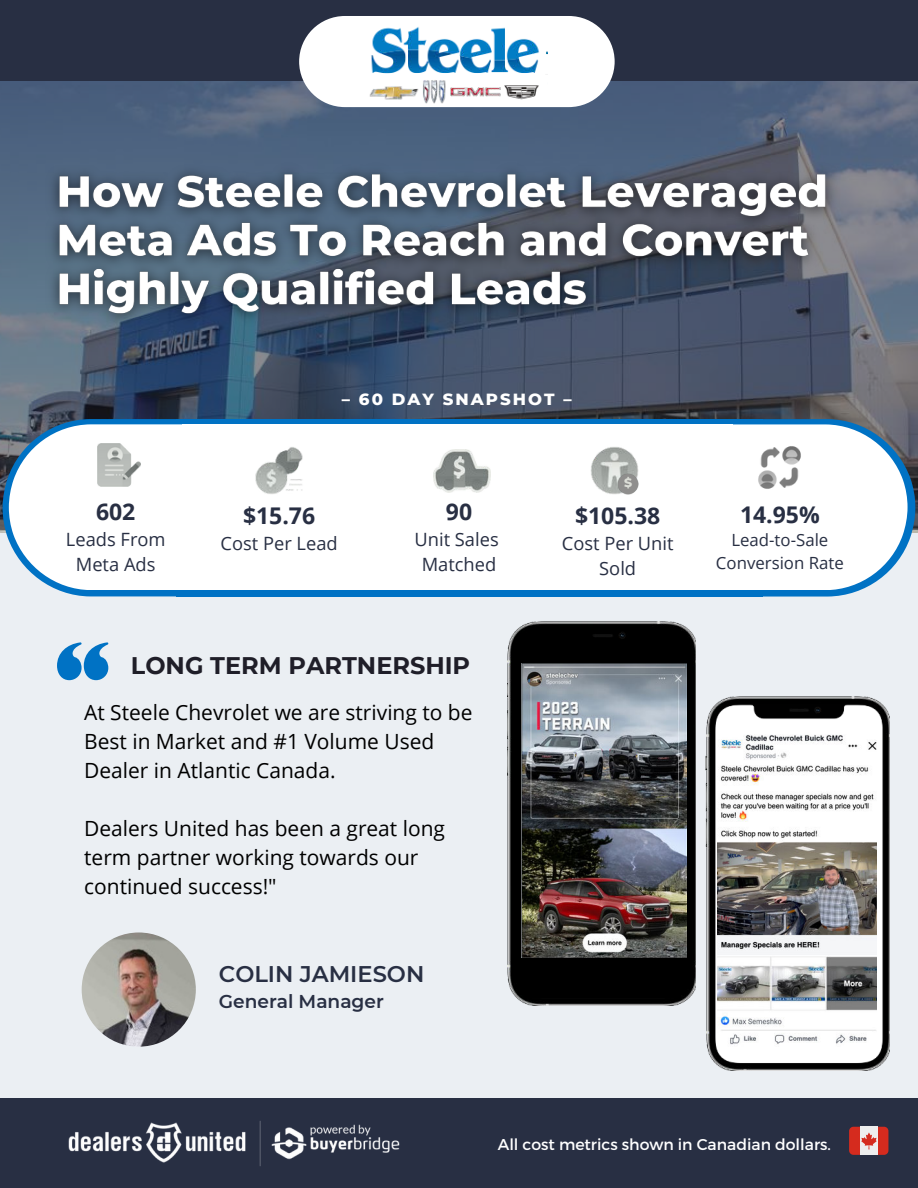
<style>
.page{position:relative;width:918px;height:1188px;background:#ebeff3}
.page>*{position:absolute;margin:0;border:0;box-sizing:border-box;transform-origin:0 0}
.t1{font:700 24px "Montserrat";color:#1f1e28}
.t2{font:700 22.95px "Open Sans";color:#282f43}
.t3{font:600 22.65px "Montserrat";color:#282f43}
.t4{font:21px/29.1px "Open Sans";color:#000}
.t5{font:600 18.6px "Montserrat";color:#282f43}
.t6{font:18.3px/24.8px "Open Sans";color:#282f43;text-align:center}
.t7{font:16.8px/22.5px "Open Sans";color:#282f43;text-align:center}
.t8{font:800 16.5px "Montserrat";letter-spacing:.125em;color:#fff}
.t9{font:15.6px "Montserrat";color:#fff}
.t10{font:800 12.45px "Montserrat";color:#dcded7}
</style>
<div class="page">
<svg style="left:0;top:80px;width:918px;height:450px"></svg>
<div style="left:176px;top:419px;width:587px;height:178px;background:#0072c4"></div>
<svg style="left:3px;top:419px;width:180px;height:177px"></svg>
<svg style="left:733px;top:419px;width:182px;height:178px"></svg>
<div style="left:183px;top:424px;width:550px;height:166px;background:#fff"></div>
<div style="left:0;top:0;width:918px;height:80px;background:#282f43"></div>
<img style="left:98px;top:444px;width:42px;height:43px">
<img style="left:433px;top:450px;width:58px;height:42px">
<img style="left:255px;top:447px;width:48px;height:47px">
<div style="left:0;top:1098px;width:918px;height:90px;background:#282f43"></div>
<img style="left:68px;top:1121px;width:332px;height:45px">
<div style="left:299px;top:16px;width:316px;height:91px;background:#fff;border-radius:46px"></div>
<img style="left:82px;top:932px;width:114px;height:115px;border-radius:50%">
<svg style="left:57px;top:642px;width:52px;height:38px"></svg>
<img style="left:590px;top:447px;width:49px;height:48px">
<div style="left:618px;top:474px;width:20px;height:20px;background:#8f8e8d;border-radius:50%"></div>
<img style="left:756px;top:444px;width:48px;height:48px">
<img style="left:507px;top:621px;width:188px;height:385px">
<img style="left:521px;top:663px;width:165px;height:294px">
<img style="left:706px;top:696px;width:183px;height:375px">
<img style="left:717px;top:732px;width:160px;height:315px">
<img style="left:369px;top:27px;width:179px;height:77px">
<svg style="left:849px;top:1127px;width:39px;height:28px"></svg>
<img style="left:38px;top:146px;width:809px;height:191px">
<p class="t2" style="left:96px;top:496px;width:41px">602</p>
<p class="t6" style="left:66px;top:526px;width:101px">Leads From<br>Meta Ads</p>
<p class="t8" style="left:342px;top:387px;width:231px">– 60 DAY SNAPSHOT –</p>
<p class="t10" style="left:624px;top:473px;width:10px">$</p>
<p class="t2" style="left:243px;top:499px;width:74px">$15.76</p>
<p class="t6" style="left:221px;top:530px;width:119px">Cost Per Lead</p>
<p class="t2" style="left:446px;top:496px;width:28px">90</p>
<p class="t6" style="left:414px;top:527px;width:86px">Unit Sales<br>Matched</p>
<p class="t2" style="left:575px;top:499px;width:87px">$105.38</p>
<p class="t6" style="left:562px;top:530px;width:113px">Cost Per Unit<br>Sold</p>
<p class="t1" style="left:131px;top:648px;width:341px">LONG TERM PARTNERSHIP</p>
<p class="t4" style="left:84px;top:697px;width:390px">At Steele Chevrolet we are striving to be<br>Best in Market and #1 Volume Used<br>Dealer in Atlantic Canada.</p>
<p class="t4" style="left:84px;top:813px;width:362px">Dealers United has been a great long term partner working towards our continued success!"</p>
<p class="t3" style="left:219px;top:958px;width:207px">COLIN JAMIESON</p>
<p class="t5" style="left:219px;top:988px;width:166px">General Manager</p>
<p class="t2" style="left:740px;top:498px;width:81px">14.95%</p>
<p class="t7" style="left:716px;top:529px;width:129px">Lead-to-Sale<br>Conversion Rate</p>
<p class="t9" style="left:498px;top:1135px;width:335px">All cost metrics shown in Canadian dollars.</p>
</div>
